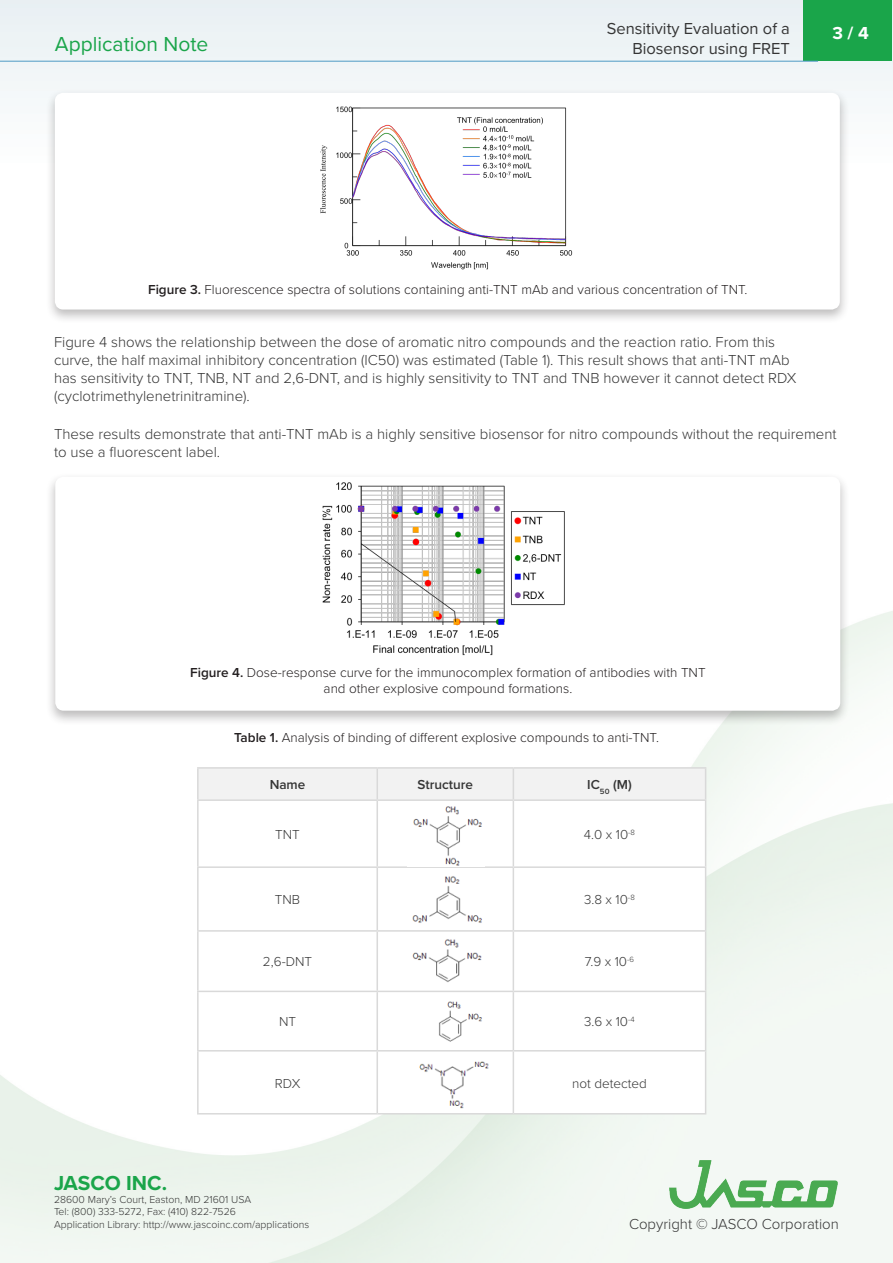
<style>
.page{position:relative;width:893px;height:1263px;background:#fff}
.page>*{position:absolute;margin:0;border:0;box-sizing:border-box;transform-origin:0 0}
.t1{font:21px "Proxima Nova";color:#1aa54a}
.t2{font:700 21px "Proxima Nova";color:#1aa54a}
.t3{font:700 18px "Proxima Nova";color:#fff}
.t4{font:16.5px/19.8px "Proxima Nova";color:#353535;text-align:right}
.Paragraph{font:300 15px/18px "Proxima Nova";color:#353535}
.Figure___Caption{font:300 13.5px/16.2px "Proxima Nova";color:#231f20;text-align:center}
.Table_Cell{font:300 13.5px "Proxima Nova";color:#353535}
.Table_Cell-2{font:600 13.5px "Proxima Nova";color:#353535}
.t5{font:300 10.5px/12.6px "Proxima Nova";color:#353535}
.s1{font-weight:600}
</style>
<div class="page">
<div style="left:0;top:1px;width:893px;height:168px;background:#eef4f6"></div>
<div style="left:804px;top:1px;width:88px;height:60px;background:#1aa54a"></div>
<hr style="left:0;top:61px;width:818px;height:1px;background:#4f9ac4">
<img style="left:669px;top:1160px;width:168px;height:49px">
<div style="left:45px;top:89px;width:804px;height:236px;background:#231f20;opacity:.3"></div>
<div style="left:58px;top:96px;width:779px;height:210px;background:#fff;border-radius:5px"></div>
<div style="left:55px;top:93px;width:785px;height:216px;border:6px solid #fff;border-radius:5px"></div>
<img style="left:320px;top:106px;width:253px;height:164px">
<div style="left:46px;top:472px;width:804px;height:254px;background:#231f20;opacity:.3"></div>
<div style="left:58px;top:480px;width:779px;height:228px;background:#fff;border-radius:5px"></div>
<div style="left:55px;top:477px;width:785px;height:234px;border:6px solid #fff;border-radius:5px"></div>
<img style="left:317px;top:479px;width:253px;height:177px">
<div style="left:199px;top:769px;width:506px;height:30px;background:#f2f2f2"></div>
<svg style="left:199px;top:801px;width:506px;height:312px"></svg>
<hr style="left:197px;top:801px;width:2px;height:65px;background:#d9d9d9">
<hr style="left:376px;top:801px;width:2px;height:65px;background:#d9d9d9">
<hr style="left:513px;top:801px;width:1px;height:65px;background:#d9d9d9">
<hr style="left:705px;top:801px;width:1px;height:65px;background:#d9d9d9">
<hr style="left:197px;top:866px;width:180px;height:2px;background:#d9d9d9">
<hr style="left:197px;top:868px;width:2px;height:62px;background:#d9d9d9">
<hr style="left:377px;top:866px;width:136px;height:2px;background:#d9d9d9">
<hr style="left:376px;top:868px;width:2px;height:62px;background:#d9d9d9">
<hr style="left:513px;top:866px;width:193px;height:2px;background:#d9d9d9">
<hr style="left:513px;top:868px;width:1px;height:62px;background:#d9d9d9">
<hr style="left:705px;top:868px;width:1px;height:62px;background:#d9d9d9">
<hr style="left:197px;top:930px;width:180px;height:2px;background:#d9d9d9">
<hr style="left:197px;top:932px;width:2px;height:59px;background:#d9d9d9">
<hr style="left:377px;top:930px;width:136px;height:2px;background:#d9d9d9">
<hr style="left:376px;top:932px;width:2px;height:59px;background:#d9d9d9">
<hr style="left:513px;top:930px;width:193px;height:2px;background:#d9d9d9">
<hr style="left:513px;top:932px;width:1px;height:59px;background:#d9d9d9">
<hr style="left:705px;top:932px;width:1px;height:59px;background:#d9d9d9">
<hr style="left:197px;top:991px;width:180px;height:1px;background:#d9d9d9">
<hr style="left:197px;top:992px;width:2px;height:58px;background:#d9d9d9">
<hr style="left:377px;top:991px;width:136px;height:1px;background:#d9d9d9">
<hr style="left:376px;top:992px;width:2px;height:58px;background:#d9d9d9">
<hr style="left:513px;top:991px;width:193px;height:1px;background:#d9d9d9">
<hr style="left:513px;top:992px;width:1px;height:58px;background:#d9d9d9">
<hr style="left:705px;top:992px;width:1px;height:58px;background:#d9d9d9">
<hr style="left:197px;top:1050px;width:180px;height:1px;background:#d9d9d9">
<hr style="left:197px;top:1051px;width:2px;height:62px;background:#d9d9d9">
<hr style="left:377px;top:1050px;width:136px;height:1px;background:#d9d9d9">
<hr style="left:376px;top:1051px;width:2px;height:62px;background:#d9d9d9">
<hr style="left:513px;top:1050px;width:193px;height:1px;background:#d9d9d9">
<hr style="left:513px;top:1051px;width:1px;height:62px;background:#d9d9d9">
<hr style="left:705px;top:1051px;width:1px;height:62px;background:#d9d9d9">
<hr style="left:197px;top:1113px;width:180px;height:1px;background:#d9d9d9">
<hr style="left:377px;top:1113px;width:136px;height:1px;background:#d9d9d9">
<hr style="left:513px;top:1113px;width:193px;height:1px;background:#d9d9d9">
<hr style="left:197px;top:767px;width:180px;height:2px;background:#d9d9d9">
<hr style="left:197px;top:769px;width:2px;height:30px;background:#d9d9d9">
<hr style="left:377px;top:767px;width:136px;height:2px;background:#d9d9d9">
<hr style="left:376px;top:769px;width:2px;height:30px;background:#d9d9d9">
<hr style="left:513px;top:767px;width:193px;height:2px;background:#d9d9d9">
<hr style="left:513px;top:769px;width:1px;height:30px;background:#d9d9d9">
<hr style="left:705px;top:769px;width:1px;height:30px;background:#d9d9d9">
<hr style="left:197px;top:799px;width:180px;height:2px;background:#d9d9d9">
<hr style="left:377px;top:799px;width:136px;height:2px;background:#d9d9d9">
<hr style="left:513px;top:799px;width:193px;height:2px;background:#d9d9d9">
<img style="left:408px;top:803px;width:77px;height:63px">
<img style="left:410px;top:869px;width:77px;height:60px">
<img style="left:412px;top:933px;width:73px;height:56px">
<img style="left:432px;top:993px;width:54px;height:55px">
<img style="left:410px;top:1056px;width:96px;height:54px">
<h1 class="t1" style="left:55px;top:29px;width:155px">Application Note</h1>
<p class="t4" style="left:607px;top:18px;width:185px">Sensitivity Evaluation of a<br>Biosensor using FRET</p>
<p class="t3" style="left:832px;top:20px;width:38px">3 / 4</p>
<p class="Figure___Caption" style="left:148px;top:281px;width:601px"><span class="s1">Figure 3.</span> Fluorescence spectra of solutions containing anti-TNT mAb and various concentration of TNT.</p>
<p class="Paragraph" style="left:54px;top:332px;width:744px">Figure 4 shows the relationship between the dose of aromatic nitro compounds and the reaction ratio. From this curve, the half maximal inhibitory concentration (IC50) was estimated (Table 1). This result shows that anti-TNT mAb has sensitivity to TNT, TNB, NT and 2,6-DNT, and is highly sensitivity to TNT and TNB however it cannot detect RDX (cyclotrimethylenetrinitramine).</p>
<p class="Paragraph" style="left:54px;top:424px;width:784px">These results demonstrate that anti-TNT mAb is a highly sensitive biosensor for nitro compounds without the requirement to use a fluorescent label.</p>
<p class="Figure___Caption" style="left:190px;top:664px;width:517px"><span class="s1">Figure 4.</span> Dose-response curve for the immunocomplex formation of antibodies with TNT and other explosive compound formations.</p>
<p class="Figure___Caption" style="left:234px;top:728px;width:426px"><span class="s1">Table 1.</span> Analysis of binding of different explosive compounds to anti-TNT.</p>
<p class="Table_Cell-2" style="left:270px;top:775px;width:37px">Name</p>
<p class="Table_Cell-2" style="left:418px;top:775px;width:57px">Structure</p>
<p class="Table_Cell-2" style="left:587px;top:775px;width:46px">IC<sub>50</sub> (M)</p>
<p class="Table_Cell" style="left:275px;top:824px;width:26px">TNT</p>
<p class="Table_Cell" style="left:584px;top:824px;width:53px">4.0 x 10<sup>-8</sup></p>
<p class="Table_Cell" style="left:275px;top:890px;width:27px">TNB</p>
<p class="Table_Cell" style="left:584px;top:890px;width:52px">3.8 x 10<sup>-8</sup></p>
<p class="Table_Cell" style="left:263px;top:952px;width:51px">2,6-DNT</p>
<p class="Table_Cell" style="left:585px;top:952px;width:51px">7.9 x 10<sup>-6</sup></p>
<p class="Table_Cell" style="left:279px;top:1012px;width:19px">NT</p>
<p class="Table_Cell" style="left:584px;top:1012px;width:52px">3.6 x 10<sup>-4</sup></p>
<p class="Table_Cell" style="left:275px;top:1073px;width:27px">RDX</p>
<p class="Table_Cell" style="left:572px;top:1073px;width:76px">not detected</p>
<h1 class="t2" style="left:54px;top:1167px;width:115px">JASCO INC.</h1>
<p class="t5" style="left:54px;top:1192px;width:257px">28600 Mary’s Court, Easton, MD 21601 USA<br>Tel: (800) 333-5272, Fax: (410) 822-7526<br>Application Library: http://www.jascoinc.com/applications</p>
<p class="Paragraph" style="left:629px;top:1214px;width:211px">Copyright © JASCO Corporation</p>
</div>
